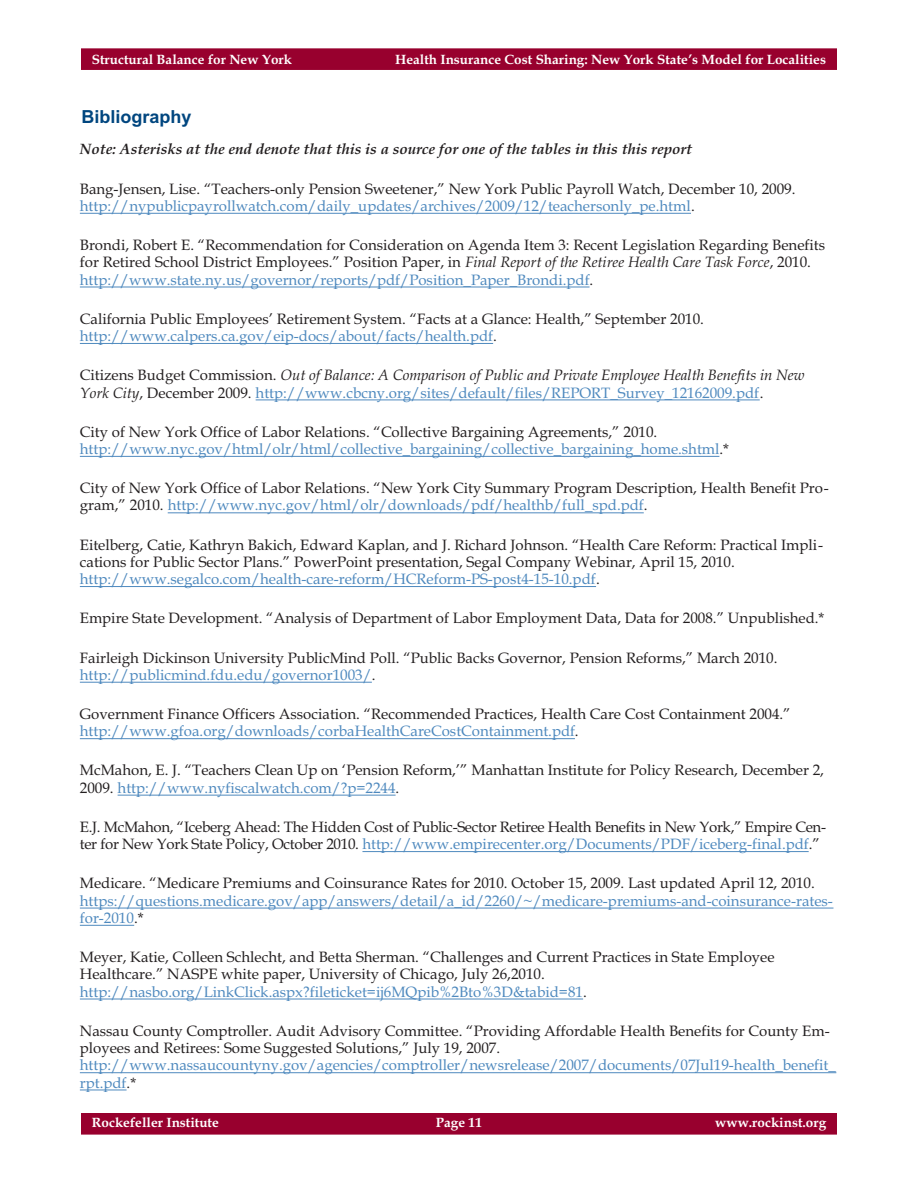
<style>
.page{position:relative;width:918px;height:1188px;background:#fff}
.page>*{position:absolute;margin:0;border:0;box-sizing:border-box;transform-origin:0 0}
.t1{font:700 18px "Arial";color:#00467f}
.t2{font:15px/17.2px "Book Antiqua";color:#231f20}
.t3{font:15px/17.2px "Book Antiqua";color:#4e89be}
.t4{font:15px/17.2px "Book Antiqua";letter-spacing:-.02em;color:#231f20}
.t5{font:italic 15px/17.2px "Book Antiqua";color:#231f20}
.t6{font:italic 700 15px "Book Antiqua";color:#231f20}
.t7{font:700 13.5px "Book Antiqua";color:#fff}
.s1{color:#4e89be}
.s2{font-style:italic}
.s3{font-style:normal}
.s4{font-style:normal;color:#4e89be}
.s5{color:#231f20}
</style>
<div class="page">
<div style="left:81px;top:1113px;width:756px;height:22px;background:#98002e"></div>
<div style="left:81px;top:48px;width:756px;height:22px;background:#98002e"></div>
<hr style="left:80px;top:213px;width:611px;height:1px;background:#4e89be">
<hr style="left:80px;top:287px;width:510px;height:1px;background:#4e89be">
<hr style="left:80px;top:343px;width:413px;height:1px;background:#4e89be">
<hr style="left:256px;top:399px;width:504px;height:1px;background:#4e89be">
<hr style="left:80px;top:456px;width:639px;height:1px;background:#4e89be">
<hr style="left:168px;top:512px;width:476px;height:1px;background:#4e89be">
<hr style="left:80px;top:586px;width:516px;height:1px;background:#4e89be">
<hr style="left:80px;top:682px;width:292px;height:1px;background:#4e89be">
<hr style="left:80px;top:738px;width:495px;height:1px;background:#4e89be">
<hr style="left:118px;top:795px;width:278px;height:1px;background:#4e89be">
<hr style="left:362px;top:851px;width:447px;height:1px;background:#4e89be">
<hr style="left:80px;top:908px;width:753px;height:1px;background:#4e89be">
<hr style="left:80px;top:925px;width:54px;height:1px;background:#4e89be">
<hr style="left:80px;top:999px;width:503px;height:1px;background:#4e89be">
<hr style="left:80px;top:1072px;width:756px;height:1px;background:#4e89be">
<hr style="left:80px;top:1090px;width:47px;height:1px;background:#4e89be">
<p class="t7" style="left:92px;top:54px;width:202px">Structural Balance for New York</p>
<p class="t7" style="left:395px;top:54px;width:432px">Health Insurance Cost Sharing: New York State’s Model for Localities</p>
<p class="t1" style="left:82px;top:110px;width:112px">Bibliography</p>
<p class="t6" style="left:80px;top:143px;width:614px">Note: Asterisks at the end denote that this is a source for one of the tables in this this report</p>
<p class="t2" style="left:80px;top:182px;width:717px">Bang-Jensen, Lise. “Teachers-only Pension Sweetener,” New York Public Payroll Watch, December 10, 2009. <span class="s1">http://nypublicpayrollwatch.com/daily_updates/archives/2009/12/teachersonly_pe.html</span>.</p>
<p class="t2" style="left:80px;top:238px;width:747px">Brondi, Robert E. “Recommendation for Consideration on Agenda Item 3: Recent Legislation Regarding Benefits for Retired School District Employees.” Position Paper, in <span class="s2">Final Report of the Retiree Health Care Task Force</span>, 2010. <span class="s1">http://www.state.ny.us/governor/reports/pdf/Position_Paper_Brondi.pdf</span>.</p>
<p class="t2" style="left:80px;top:312px;width:626px">California Public Employees’ Retirement System. “Facts at a Glance: Health,” September 2010. <span class="s1">http://www.calpers.ca.gov/eip-docs/about/facts/health.pdf</span>.</p>
<p class="t5" style="left:80px;top:368px;width:726px"><span class="s3">Citizens Budget Commission.</span> Out of Balance: A Comparison of Public and Private Employee Health Benefits in New<br>York City<span class="s3">, December 2009.</span> <span class="s4">http://www.cbcny.org/sites/default/files/REPORT_Survey_12162009.pdf</span><span class="s3">.</span></p>
<p class="t3" style="left:80px;top:425px;width:651px"><span class="s5">City of New York Office of Labor Relations. “Collective Bargaining Agreements,” 2010. </span>http://www.nyc.gov/html/olr/html/collective_bargaining/collective_bargaining_home.shtml<span class="s5">.*</span></p>
<p class="t2" style="left:80px;top:481px;width:750px">City of New York Office of Labor Relations. “New York City Summary Program Description, Health Benefit Pro&shy;gram,” 2010. <span class="s1">http://www.nyc.gov/html/olr/downloads/pdf/healthb/full_spd.pdf</span>.</p>
<p class="t2" style="left:80px;top:538px;width:745px">Eitelberg, Catie, Kathryn Bakich, Edward Kaplan, and J. Richard Johnson. “Health Care Reform: Practical Impli&shy;cations for Public Sector Plans.” PowerPoint presentation, Segal Company Webinar, April 15, 2010. <span class="s1">http://www.segalco.com/health-care-reform/HCReform-PS-post4-15-10.pdf</span>.</p>
<p class="t2" style="left:80px;top:611px;width:746px">Empire State Development. “Analysis of Department of Labor Employment Data, Data for 2008.” Unpublished.*</p>
<p class="t2" style="left:80px;top:651px;width:699px">Fairleigh Dickinson University PublicMind Poll. “Public Backs Governor, Pension Reforms,” March 2010. <span class="s1">http://publicmind.fdu.edu/governor1003/</span>.</p>
<p class="t2" style="left:80px;top:707px;width:712px">Government Finance Officers Association. “Recommended Practices, Health Care Cost Containment 2004.” <span class="s1">http://www.gfoa.org/downloads/corbaHealthCareCostContainment.pdf</span>.</p>
<p class="t2" style="left:80px;top:764px;width:746px">McMahon, E. J. “Teachers Clean Up on ‘Pension Reform,’” Manhattan Institute for Policy Research, December 2,<br>2009. <span class="s1">http://www.nyfiscalwatch.com/?p=2244</span>.</p>
<p class="t4" style="left:80px;top:820px;width:748px">E.J. McMahon, “Iceberg Ahead: The Hidden Cost of Public-Sector Retiree Health Benefits in New York,” Empire Cen&shy;ter for New York State Policy, October 2010. <span class="s1">http://www.empirecenter.org/Documents/PDF/iceberg-final.pdf</span>.”</p>
<p class="t2" style="left:80px;top:876px;width:736px">Medicare. “Medicare Premiums and Coinsurance Rates for 2010. October 15, 2009. Last updated April 12, 2010.</p>
<p class="t3" style="left:80px;top:894px;width:755px">https://questions.medicare.gov/app/answers/detail/a_id/2260/~/medicare-premiums-and-coinsurance-rates&shy;for-2010<span class="s5">.*</span></p>
<p class="t2" style="left:80px;top:950px;width:696px">Meyer, Katie, Colleen Schlecht, and Betta Sherman. “Challenges and Current Practices in State Employee<br>Healthcare.” NASPE white paper, University of Chicago, July 26,2010. <span class="s1">http://nasbo.org/LinkClick.aspx?fileticket=ij6MQpib%2Bto%3D&amp;tabid=81</span>.</p>
<p class="t2" style="left:80px;top:1024px;width:752px">Nassau County Comptroller. Audit Advisory Committee. “Providing Affordable Health Benefits for County Em&shy;ployees and Retirees: Some Suggested Solutions,” July 19, 2007.</p>
<p class="t3" style="left:80px;top:1058px;width:758px">http://www.nassaucountyny.gov/agencies/comptroller/newsrelease/2007/documents/07Jul19-health_benefit_ rpt.pdf<span class="s5">.*</span></p>
<p class="t7" style="left:92px;top:1118px;width:129px">Rockefeller Institute</p>
<p class="t7" style="left:436px;top:1118px;width:48px">Page 11</p>
<p class="t7" style="left:715px;top:1118px;width:113px">www.rockinst.org</p>
</div>
